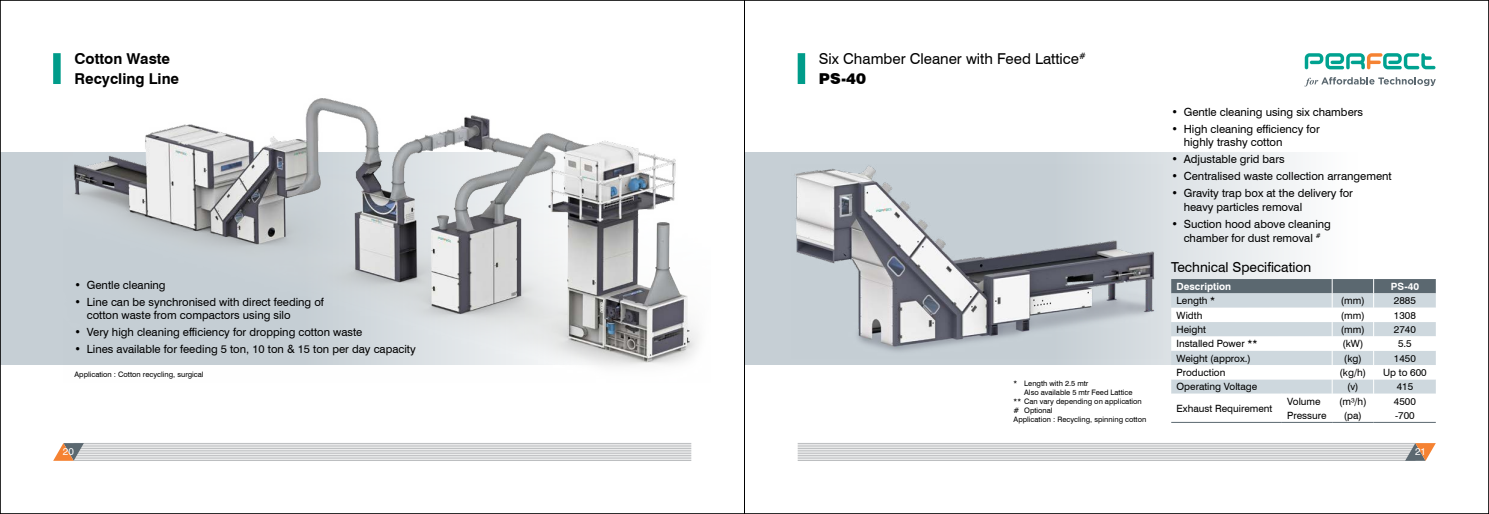
<style>
.page{position:relative;width:1489px;height:514px;background:#fff}
.page>*{position:absolute;margin:0;border:0;box-sizing:border-box;transform-origin:0 0}
.t1{font:15px/20px "Swiss 721 BT";color:#000}
.t2{font:700 15px/20px "Swiss 721 BT";color:#000}
.t3{font:13.75px "Swiss 721 BT";color:#000}
.t4{font:11.25px/13.5px "Swiss 721 BT";color:#000}
.t5{font:10px "Swiss 721 BT";color:#000}
.t6{font:700 10px "Swiss 721 BT";color:#fff}
.t7{font:10px "Swiss 721 BT";color:#fff}
.t8{font:7.5px "Swiss 721 BT";color:#000}
.s1{font-weight:900}
</style>
<div class="page">
<div style="left:0;top:152px;width:613px;height:213px;background:#c6cfd5"></div>
<hr style="left:74px;top:443px;width:617px;height:1px;background:#bcbec0">
<hr style="left:74px;top:445px;width:617px;height:1px;background:#bcbec0">
<hr style="left:74px;top:446px;width:617px;height:1px;background:#bcbec0">
<hr style="left:74px;top:448px;width:617px;height:1px;background:#bcbec0">
<hr style="left:74px;top:450px;width:617px;height:1px;background:#bcbec0">
<hr style="left:74px;top:451px;width:617px;height:1px;background:#bcbec0">
<hr style="left:74px;top:453px;width:617px;height:1px;background:#bcbec0">
<hr style="left:74px;top:455px;width:617px;height:1px;background:#bcbec0">
<hr style="left:74px;top:457px;width:617px;height:1px;background:#bcbec0">
<hr style="left:74px;top:458px;width:617px;height:1px;background:#bcbec0">
<hr style="left:74px;top:460px;width:617px;height:1px;background:#bcbec0">
<svg style="left:53px;top:443px;width:31px;height:18px"></svg>
<img style="left:73px;top:98px;width:626px;height:268px">
<div style="left:53px;top:53px;width:8px;height:31px;background:#009c8a"></div>
<div style="left:744px;top:152px;width:613px;height:213px;background:linear-gradient(to right,#b8c3ca,#f0f3f4)"></div>
<img style="left:791px;top:164px;width:371px;height:195px">
<svg style="left:1171px;top:279px;width:264px;height:143px"></svg>
<hr style="left:1171px;top:422px;width:110px;height:1px;background:#5b6870">
<hr style="left:1281px;top:422px;width:50px;height:1px;background:#5b6870">
<hr style="left:1331px;top:422px;width:42px;height:1px;background:#5b6870">
<hr style="left:1373px;top:422px;width:62px;height:1px;background:#5b6870">
<div style="left:797px;top:53px;width:8px;height:31px;background:#009c8a"></div>
<svg style="left:1304px;top:77px;width:131px;height:10px"></svg>
<svg style="left:1304px;top:53px;width:131px;height:16px"></svg>
<hr style="left:797px;top:443px;width:618px;height:1px;background:#bcbec0">
<hr style="left:797px;top:445px;width:618px;height:1px;background:#bcbec0">
<hr style="left:797px;top:446px;width:618px;height:1px;background:#bcbec0">
<hr style="left:797px;top:448px;width:618px;height:1px;background:#bcbec0">
<hr style="left:797px;top:450px;width:618px;height:1px;background:#bcbec0">
<hr style="left:797px;top:451px;width:618px;height:1px;background:#bcbec0">
<hr style="left:797px;top:453px;width:618px;height:1px;background:#bcbec0">
<hr style="left:797px;top:455px;width:618px;height:1px;background:#bcbec0">
<hr style="left:797px;top:457px;width:618px;height:1px;background:#bcbec0">
<hr style="left:797px;top:458px;width:618px;height:1px;background:#bcbec0">
<hr style="left:797px;top:460px;width:618px;height:1px;background:#bcbec0">
<svg style="left:1404px;top:443px;width:31px;height:18px"></svg>
<hr style="left:744px;top:0;width:1px;height:514px;background:#000">
<h1 class="t2" style="left:74px;top:48px;width:106px">Cotton Waste<br>Recycling Line</h1>
<h1 class="t1" style="left:819px;top:48px;width:268px">Six Chamber Cleaner with Feed Lattice<sup>#<br></sup><span class="s1">PS-40</span></h1>
<p class="t4" style="left:1171px;top:105px;width:193px">• Gentle cleaning using six chambers</p>
<p class="t4" style="left:1183px;top:122px;width:138px;text-indent:-12px">• High cleaning efficiency for highly trashy cotton</p>
<p class="t4" style="left:1171px;top:152px;width:115px">• Adjustable grid bars</p>
<p class="t4" style="left:1171px;top:169px;width:222px">• Centralised waste collection arrangement</p>
<p class="t4" style="left:1183px;top:186px;width:171px;text-indent:-12px">• Gravity trap box at the delivery for heavy particles removal</p>
<p class="t4" style="left:1171px;top:217px;width:161px;text-align:center">• Suction hood above cleaning chamber for dust removal <sup>#</sup></p>
<p class="t3" style="left:1171px;top:257px;width:142px">Technical Specification</p>
<p class="t4" style="left:74px;top:277px;width:93px">• Gentle cleaning</p>
<p class="t4" style="left:87px;top:294px;width:238px;text-indent:-12px">• Line can be synchronised with direct feeding of cotton waste from compactors using silo</p>
<p class="t4" style="left:74px;top:325px;width:289px">• Very high cleaning efficiency for dropping cotton waste</p>
<p class="t4" style="left:74px;top:342px;width:343px">• Lines available for feeding 5 ton, 10 ton &amp; 15 ton per day capacity</p>
<p class="t8" style="left:74px;top:369px;width:131px">Application : Cotton recycling, surgical</p>
<p class="t8" style="left:1013px;top:378px;width:76px">* Length with 2.5 mtr</p>
<p class="t8" style="left:1024px;top:387px;width:110px">Also available 5 mtr Feed Lattice</p>
<p class="t8" style="left:1013px;top:396px;width:130px">** Can vary depending on application</p>
<p class="t8" style="left:1013px;top:405px;width:41px"># Optional</p>
<p class="t8" style="left:1013px;top:414px;width:134px">Application : Recycling, spinning cotton</p>
<p class="t6" style="left:1176px;top:279px;width:56px">Description</p>
<p class="t6" style="left:1390px;top:279px;width:30px">PS-40</p>
<p class="t5" style="left:1176px;top:294px;width:40px">Length *</p>
<p class="t5" style="left:1340px;top:294px;width:25px">(mm)</p>
<p class="t5" style="left:1393px;top:294px;width:23px">2885</p>
<p class="t5" style="left:1176px;top:308px;width:27px">Width</p>
<p class="t5" style="left:1340px;top:308px;width:25px">(mm)</p>
<p class="t5" style="left:1393px;top:308px;width:23px">1308</p>
<p class="t5" style="left:1176px;top:322px;width:31px">Height</p>
<p class="t5" style="left:1340px;top:322px;width:25px">(mm)</p>
<p class="t5" style="left:1393px;top:322px;width:23px">2740</p>
<p class="t5" style="left:1176px;top:337px;width:82px">Installed Power **</p>
<p class="t5" style="left:1342px;top:337px;width:22px">(kW)</p>
<p class="t5" style="left:1397px;top:337px;width:15px">5.5</p>
<p class="t5" style="left:1176px;top:351px;width:76px">Weight (approx.)</p>
<p class="t5" style="left:1343px;top:351px;width:19px">(kg)</p>
<p class="t5" style="left:1393px;top:351px;width:23px">1450</p>
<p class="t5" style="left:1176px;top:365px;width:50px">Production</p>
<p class="t5" style="left:1339px;top:365px;width:28px">(kg/h)</p>
<p class="t5" style="left:1382px;top:365px;width:45px">Up to 600</p>
<p class="t5" style="left:1176px;top:380px;width:82px">Operating Voltage</p>
<p class="t5" style="left:1346px;top:380px;width:13px">(v)</p>
<p class="t5" style="left:1396px;top:380px;width:18px">415</p>
<p class="t5" style="left:1176px;top:401px;width:97px">Exhaust Requirement</p>
<p class="t5" style="left:1286px;top:394px;width:35px">Volume</p>
<p class="t5" style="left:1338px;top:394px;width:29px">(m³/h)</p>
<p class="t5" style="left:1393px;top:394px;width:23px">4500</p>
<p class="t5" style="left:1286px;top:408px;width:41px">Pressure</p>
<p class="t5" style="left:1343px;top:408px;width:20px">(pa)</p>
<p class="t5" style="left:1394px;top:408px;width:21px">-700</p>
<p class="t7" style="left:63px;top:445px;width:12px">20</p>
<p class="t7" style="left:1414px;top:445px;width:12px">21</p>
</div>
